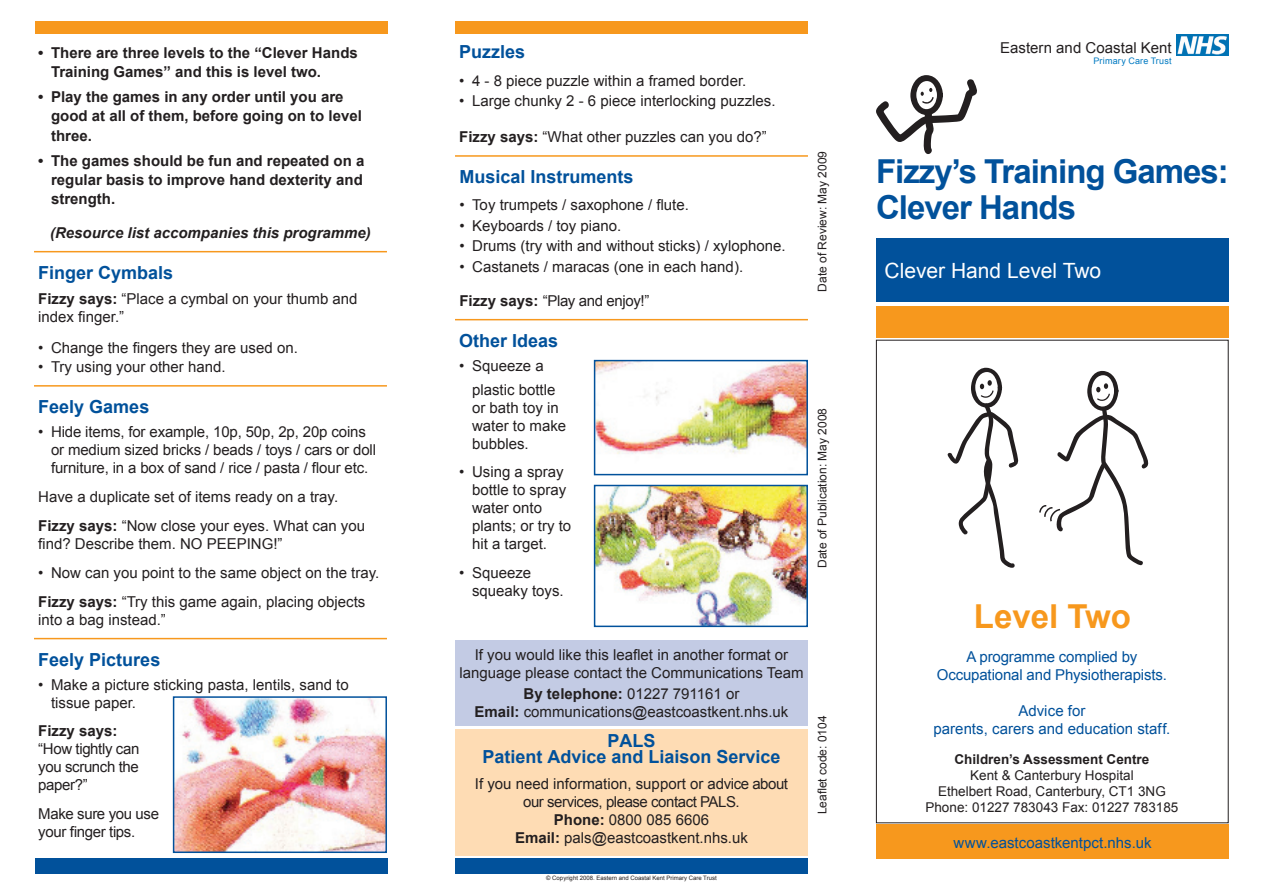
<style>
.page{position:relative;width:1263px;height:893px;background:#fff}
.page>*{position:absolute;margin:0;border:0;box-sizing:border-box;transform-origin:0 0}
.t1{font:700 33px/36px "Arial";letter-spacing:-.03em;color:#01519b}
.t2{font:700 33px "Arial";color:#f7981d}
.t3{font:21px "Arial";color:#fff}
.t4{font:700 18px/16.2px "Arial";color:#01519b;text-align:center}
.t5{font:15px/18px "Arial";color:#231f20}
.t6{font:700 15px/19.2px "Arial";color:#231f20}
.t7{font:15px/18px "Arial";letter-spacing:-.005em;color:#01519b;text-align:center}
.t8{font:15px/18px "Arial";letter-spacing:-.025em;color:#231f20}
.t9{font:italic 700 15px "Arial";color:#231f20}
.t10{font:13.5px/16.2px "Arial";color:#231f20;text-align:center}
.t11{font:700 13.5px "Arial";color:#231f20}
.t12{font:12px "Arial";color:#231f20}
.t13{font:9px "Arial";letter-spacing:.02em;color:#007ac2}
.t14{font:6px "Arial";color:#231f20}
.s1{font-weight:700}
</style>
<div class="page">
<div style="left:35px;top:859px;width:352px;height:15px;background:#01519b"></div>
<div style="left:35px;top:22px;width:352px;height:12px;background:#f7981d"></div>
<div style="left:455px;top:858px;width:353px;height:16px;background:#01519b"></div>
<div style="left:455px;top:21px;width:353px;height:12px;background:#f7981d"></div>
<div style="left:876px;top:825px;width:353px;height:34px;background:#f7981d"></div>
<img style="left:1176px;top:35px;width:53px;height:21px">
<hr style="left:34px;top:251px;width:353px;height:1px;background:#f7981d">
<div style="left:455px;top:730px;width:353px;height:126px;background:#fedcb4"></div>
<div style="left:455px;top:640px;width:353px;height:86px;background:#c3cbe4"></div>
<div style="left:876px;top:238px;width:353px;height:64px;background:#01519b"></div>
<div style="left:876px;top:306px;width:353px;height:32px;background:#f7981d"></div>
<hr style="left:34px;top:385px;width:353px;height:2px;background:#f7981d">
<img style="left:176px;top:699px;width:208px;height:151px">
<div style="left:173px;top:696px;width:214px;height:157px;border:2px solid #01519b"></div>
<hr style="left:34px;top:638px;width:353px;height:1px;background:#f7981d">
<hr style="left:455px;top:319px;width:353px;height:1px;background:#f7981d">
<img style="left:597px;top:363px;width:208px;height:91px">
<div style="left:594px;top:360px;width:214px;height:115px;border:2px solid #01519b"></div>
<img style="left:597px;top:488px;width:208px;height:136px">
<div style="left:594px;top:485px;width:214px;height:142px;border:2px solid #01519b"></div>
<hr style="left:455px;top:155px;width:353px;height:2px;background:#f7981d">
<svg style="left:876px;top:75px;width:101px;height:79px"></svg>
<svg style="left:947px;top:367px;width:72px;height:201px"></svg>
<svg style="left:1039px;top:370px;width:110px;height:196px"></svg>
<p class="t6" style="left:51px;top:43px;width:308px;text-indent:-13px">• There are three levels to the “Clever Hands<br>Training Games” and this is level two.</p>
<p class="t6" style="left:51px;top:87px;width:312px;text-indent:-13px">• Play the games in any order until you are good at all of them, before going on to level three.</p>
<p class="t6" style="left:51px;top:151px;width:315px;text-align:justify;text-indent:-13px">• The games should be fun and repeated on a regular basis to improve hand dexterity and strength.</p>
<p class="t9" style="left:50px;top:225px;width:322px">(Resource list accompanies this programme)</p>
<p class="t4" style="left:38px;top:265px;width:137px">Finger Cymbals</p>
<p class="t5" style="left:38px;top:290px;width:321px"><span class="s1">Fizzy says:</span> “Place a cymbal on your thumb and index finger.”</p>
<p class="t5" style="left:38px;top:339px;width:261px">• Change the fingers they are used on.</p>
<p class="t5" style="left:38px;top:358px;width:189px">• Try using your other hand.</p>
<p class="t4" style="left:38px;top:398px;width:113px">Feely Games</p>
<p class="t5" style="left:51px;top:423px;width:326px;text-indent:-13px">• Hide items, for example, 10p, 50p, 2p, 20p coins or medium sized bricks / beads / toys / cars or doll furniture, in a box of sand / rice / pasta / flour etc.</p>
<p class="t5" style="left:38px;top:483px;width:328px;line-height:28.8px">Have a duplicate set of items ready on a tray.<br><span class="s1">Fizzy says:</span> “Now close your eyes. What can you</p>
<p class="t5" style="left:38px;top:535px;width:246px">find? Describe them. NO PEEPING!”</p>
<p class="t5" style="left:38px;top:558px;width:342px;line-height:28.8px">• Now can you point to the same object on the tray.<br><span class="s1">Fizzy says:</span> “Try this game again, placing objects</p>
<p class="t5" style="left:38px;top:611px;width:129px">into a bag instead.”</p>
<p class="t4" style="left:38px;top:651px;width:124px">Feely Pictures</p>
<p class="t5" style="left:51px;top:676px;width:299px;text-indent:-13px">• Make a picture sticking pasta, lentils, sand to tissue paper.</p>
<p class="t6" style="left:38px;top:721px;width:81px">Fizzy says:</p>
<p class="t5" style="left:38px;top:740px;width:103px;text-align:justify">“How tightly can you scrunch the paper?”</p>
<p class="t8" style="left:38px;top:805px;width:122px">Make sure you use your finger tips.</p>
<p class="t4" style="left:459px;top:43px;width:68px">Puzzles</p>
<p class="t5" style="left:459px;top:71px;width:289px">• 4 - 8 piece puzzle within a framed border.</p>
<p class="t5" style="left:459px;top:92px;width:318px">• Large chunky 2 - 6 piece interlocking puzzles.</p>
<p class="t5" style="left:459px;top:128px;width:309px"><span class="s1">Fizzy says:</span> “What other puzzles can you do?”</p>
<p class="t4" style="left:459px;top:169px;width:176px">Musical Instruments</p>
<p class="t5" style="left:459px;top:196px;width:231px">• Toy trumpets / saxophone / flute.</p>
<p class="t5" style="left:459px;top:216px;width:163px">• Keyboards / toy piano.</p>
<p class="t5" style="left:459px;top:237px;width:328px">• Drums (try with and without sticks) / xylophone.</p>
<p class="t5" style="left:459px;top:258px;width:285px">• Castanets / maracas (one in each hand).</p>
<p class="t8" style="left:459px;top:292px;width:191px"><span class="s1">Fizzy says:</span> “Play and enjoy!”</p>
<p class="t4" style="left:459px;top:333px;width:101px">Other Ideas</p>
<p class="t5" style="left:472px;top:354px;width:85px;line-height:24px;text-indent:-13px">• Squeeze a plastic bottle</p>
<p class="t5" style="left:472px;top:399px;width:96px">or bath toy in water to make bubbles.</p>
<p class="t5" style="left:472px;top:463px;width:101px;text-indent:-13px">• Using a spray bottle to spray water onto plants; or try to hit a target.</p>
<p class="t5" style="left:472px;top:564px;width:93px;text-indent:-13px">• Squeeze squeaky toys.</p>
<p class="t12" style="left:816px;top:292px;width:142px;rotate:-90deg">Date of Review: May 2009</p>
<p class="t12" style="left:816px;top:568px;width:162px;rotate:-90deg">Date of Publication: May 2008</p>
<p class="t5" style="left:459px;top:646px;width:346px;text-align:center">If you would like this leaflet in another format or language please contact the Communications Team</p>
<p class="t5" style="left:475px;top:685px;width:315px;text-align:center"><span class="s1">By telephone:</span> 01227 791161 or<br><span class="s1">Email:</span> communications@eastcoastkent.nhs.uk</p>
<p class="t4" style="left:482px;top:733px;width:300px">PALS<br>Patient Advice and Liaison Service</p>
<p class="t5" style="left:475px;top:774px;width:315px;text-align:center">If you need information, support or advice about our services, please contact PALS.<br><span class="s1">Phone:</span> 0800 085 6606<br><span class="s1">Email:</span> pals@eastcoastkent.nhs.uk</p>
<p class="t14" style="left:546px;top:874px;width:172px">© Copyright 2008. Eastern and Coastal Kent Primary Care Trust</p>
<p class="t12" style="left:816px;top:814px;width:100px;rotate:-90deg">Leaflet code: 0104</p>
<p class="t5" style="left:1000px;top:39px;width:173px">Eastern and Coastal Kent</p>
<p class="t13" style="left:1093px;top:56px;width:80px">Primary Care Trust</p>
<h1 class="t1" style="left:876px;top:154px;width:354px">Fizzy’s Training Games:<br>Clever Hands</h1>
<h2 class="t3" style="left:884px;top:259px;width:218px">Clever Hand Level Two</h2>
<h1 class="t2" style="left:974px;top:598px;width:159px">Level Two</h1>
<p class="t7" style="left:937px;top:647px;width:232px">A programme complied by<br>Occupational and Physiotherapists.</p>
<p class="t7" style="left:933px;top:701px;width:238px">Advice for<br>parents, carers and education staff.</p>
<p class="t11" style="left:954px;top:751px;width:196px">Children’s Assessment Centre</p>
<p class="t10" style="left:925px;top:767px;width:254px">Kent &amp; Canterbury Hospital<br>Ethelbert Road, Canterbury, CT1 3NG<br>Phone: 01227 783043 Fax: 01227 783185</p>
<p class="t7" style="left:953px;top:834px;width:200px">www.eastcoastkentpct.nhs.uk</p>
</div>
